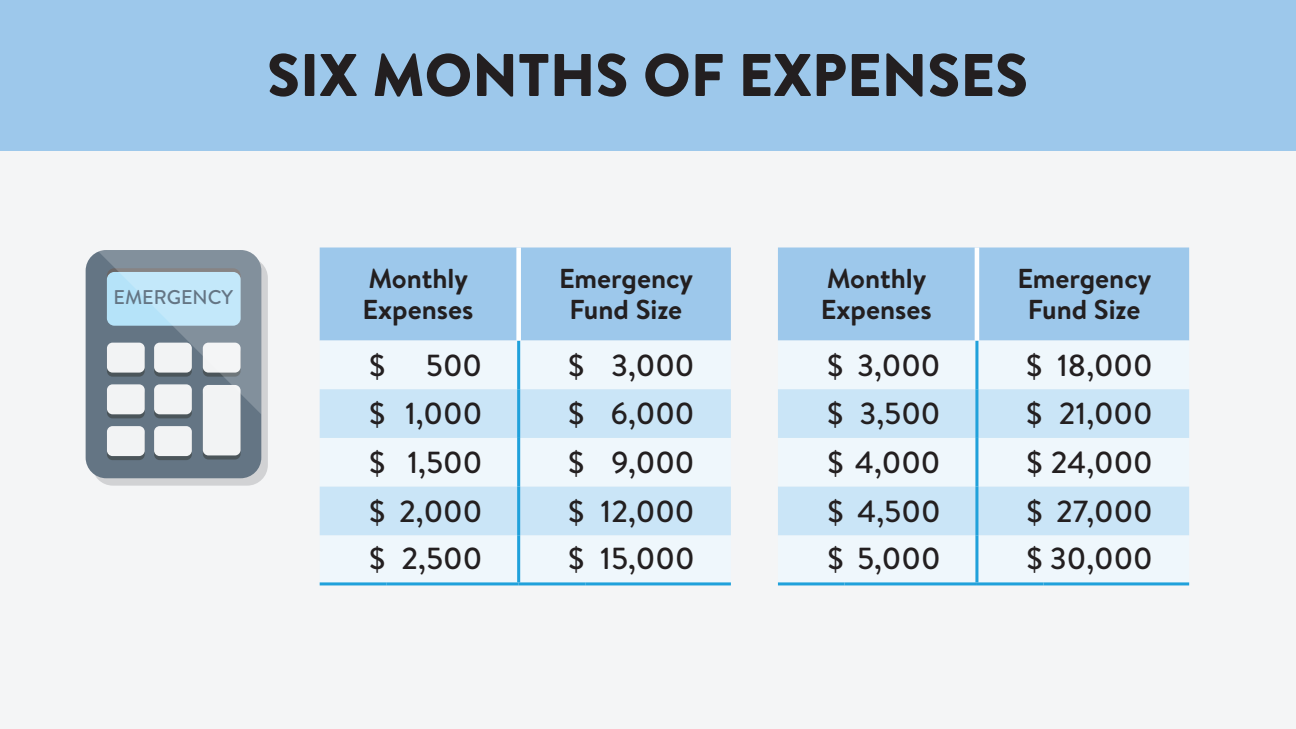
<style>
.page{position:relative;width:1296px;height:729px;background:#f4f5f6}
.page>*{position:absolute;margin:0;border:0;box-sizing:border-box;transform-origin:0 0}
.t1{font:900 60px "Brandon Text";color:#231f20}
.t2{font:500 30.45px "Brandon Text";color:#231f20}
.t3{font:700 27.45px/30.5px "Brandon Text";color:#231f20}
.t4{font:500 19.8px "Brandon Text";color:#647584}
</style>
<div class="page">
<div style="left:0;top:0;width:1296px;height:150px;background:#9dc8eb"></div>
<div style="left:92px;top:257px;width:176px;height:229px;background:linear-gradient(to right,#d0d1d3,#d0d1d3);border-radius:21px"></div>
<div style="left:86px;top:250px;width:175px;height:228px;background:#647584;border-radius:21px"></div>
<svg style="left:203px;top:389px;width:38px;height:71px"></svg>
<svg style="left:107px;top:388px;width:38px;height:30px"></svg>
<svg style="left:154px;top:388px;width:38px;height:30px"></svg>
<div style="left:107px;top:430px;width:38px;height:30px;background:#4b555a;border-radius:6px"></div>
<div style="left:154px;top:430px;width:38px;height:30px;background:#4b555a;border-radius:6px"></div>
<div style="left:203px;top:385px;width:38px;height:70px;background:#f2f3f4;border-radius:6px"></div>
<div style="left:107px;top:426px;width:38px;height:30px;background:#f2f3f4;border-radius:6px"></div>
<div style="left:154px;top:426px;width:38px;height:30px;background:#f2f3f4;border-radius:6px"></div>
<svg style="left:98px;top:250px;width:163px;height:164px"></svg>
<div style="left:320px;top:248px;width:411px;height:93px;background:#9dc8eb"></div>
<svg style="left:320px;top:341px;width:411px;height:241px"></svg>
<svg style="left:320px;top:389px;width:411px;height:146px;fill:#cae5f7"></svg>
<hr style="left:517px;top:341px;width:3px;height:48px;background:#20a1db">
<hr style="left:517px;top:389px;width:3px;height:49px;background:#20a1db">
<hr style="left:517px;top:438px;width:3px;height:49px;background:#20a1db">
<hr style="left:517px;top:487px;width:3px;height:48px;background:#20a1db">
<hr style="left:517px;top:535px;width:3px;height:47px;background:#20a1db">
<div style="left:516px;top:247px;width:5px;height:94px;background:#fff"></div>
<hr style="left:320px;top:582px;width:66px;height:3px;background:#20a1db">
<hr style="left:386px;top:582px;width:133px;height:3px;background:#20a1db">
<hr style="left:519px;top:582px;width:66px;height:3px;background:#20a1db">
<hr style="left:585px;top:582px;width:146px;height:3px;background:#20a1db">
<div style="left:778px;top:248px;width:411px;height:93px;background:#9dc8eb"></div>
<svg style="left:778px;top:341px;width:411px;height:241px"></svg>
<svg style="left:778px;top:389px;width:411px;height:146px;fill:#cae5f7"></svg>
<hr style="left:975px;top:341px;width:3px;height:48px;background:#20a1db">
<hr style="left:975px;top:389px;width:3px;height:49px;background:#20a1db">
<hr style="left:975px;top:438px;width:3px;height:49px;background:#20a1db">
<hr style="left:975px;top:487px;width:3px;height:48px;background:#20a1db">
<hr style="left:975px;top:535px;width:3px;height:47px;background:#20a1db">
<hr style="left:975px;top:247px;width:4px;height:94px;background:#fff">
<hr style="left:778px;top:582px;width:67px;height:3px;background:#20a1db">
<hr style="left:845px;top:582px;width:132px;height:3px;background:#20a1db">
<hr style="left:977px;top:582px;width:67px;height:3px;background:#20a1db">
<hr style="left:1044px;top:582px;width:145px;height:3px;background:#20a1db">
<h1 class="t1" style="left:267px;top:33px;width:763px">SIX MONTHS OF EXPENSES</h1>
<p class="t4" style="left:114px;top:283px;width:121px">EMERGENCY</p>
<p class="t3" style="left:363px;top:263px;width:113px">Monthly<br>Expenses</p>
<p class="t3" style="left:559px;top:263px;width:136px;text-align:center">Emergency<br>Fund Size</p>
<p class="t2" style="left:368px;top:344px;width:20px">$</p>
<p class="t2" style="left:426px;top:344px;width:58px">500</p>
<p class="t2" style="left:567px;top:344px;width:129px">$ 3,000</p>
<p class="t2" style="left:368px;top:393px;width:116px">$ 1,000</p>
<p class="t2" style="left:567px;top:393px;width:129px">$ 6,000</p>
<p class="t2" style="left:368px;top:441px;width:116px">$ 1,500</p>
<p class="t2" style="left:567px;top:441px;width:129px">$ 9,000</p>
<p class="t2" style="left:368px;top:490px;width:116px">$ 2,000</p>
<p class="t2" style="left:567px;top:490px;width:129px">$ 12,000</p>
<p class="t2" style="left:368px;top:538px;width:116px">$ 2,500</p>
<p class="t2" style="left:567px;top:538px;width:129px">$ 15,000</p>
<p class="t3" style="left:821px;top:263px;width:113px">Monthly<br>Expenses</p>
<p class="t3" style="left:1017px;top:263px;width:136px;text-align:center">Emergency<br>Fund Size</p>
<p class="t2" style="left:826px;top:344px;width:116px">$ 3,000</p>
<p class="t2" style="left:1025px;top:344px;width:129px">$ 18,000</p>
<p class="t2" style="left:826px;top:393px;width:116px">$ 3,500</p>
<p class="t2" style="left:1025px;top:393px;width:129px">$ 21,000</p>
<p class="t2" style="left:826px;top:441px;width:116px">$ 4,000</p>
<p class="t2" style="left:1025px;top:441px;width:129px">$ 24,000</p>
<p class="t2" style="left:826px;top:490px;width:116px">$ 4,500</p>
<p class="t2" style="left:1025px;top:490px;width:129px">$ 27,000</p>
<p class="t2" style="left:826px;top:538px;width:116px">$ 5,000</p>
<p class="t2" style="left:1025px;top:538px;width:129px">$ 30,000</p>
</div>
